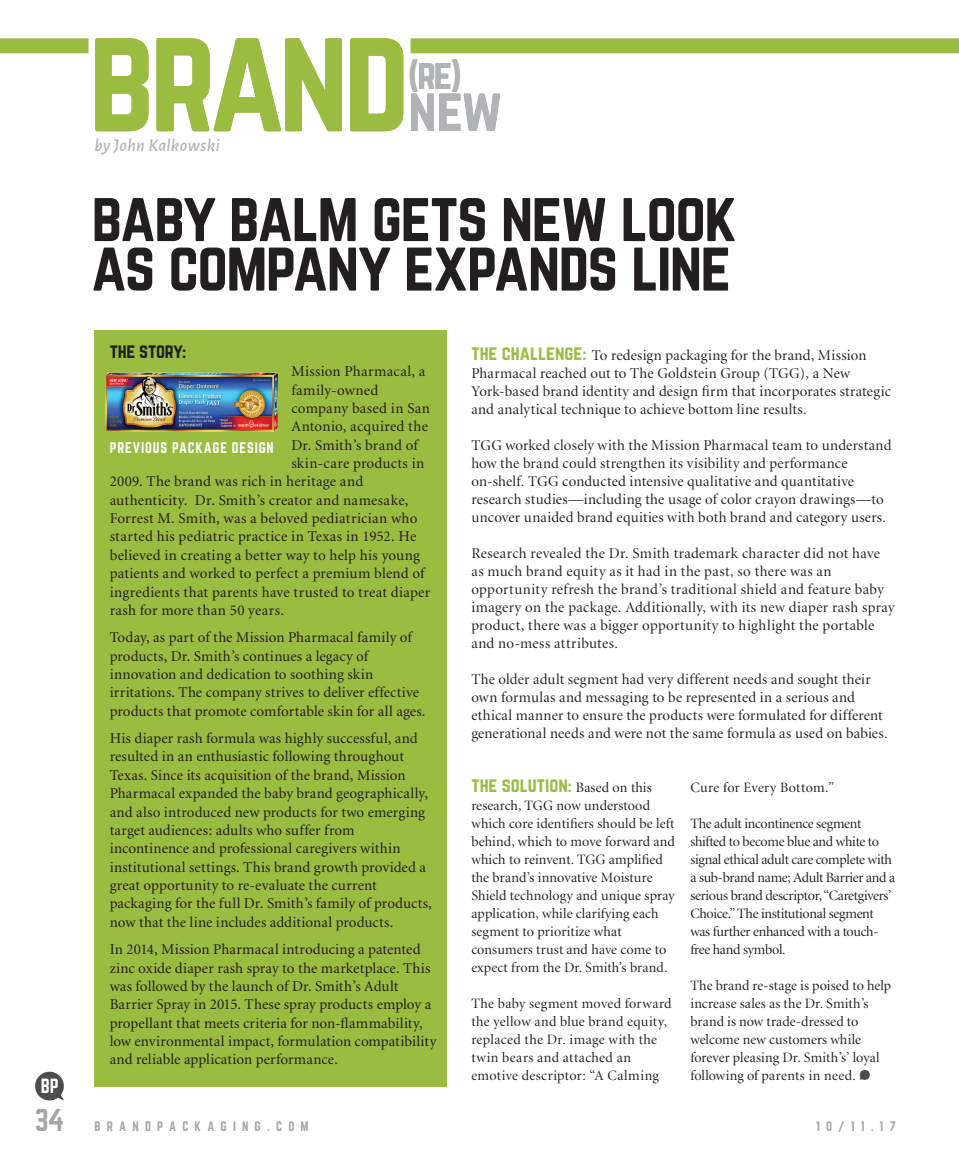
<style>
.page{position:relative;width:959px;height:1161px;background:#fff}
.page>*{position:absolute;margin:0;border:0;box-sizing:border-box;transform-origin:0 0}
.BP-Carrot{font:132.9px "Norwester";letter-spacing:-.045em;color:#9abc41}
.BP-Body_Text{font:61.5px/49.5px "Norwester";letter-spacing:-.03em;color:#231f20}
.BP-Carrot-2{font:53.55px "Norwester";color:#b2b3b7}
.BP-Carrot-3{font:37.05px "Norwester";color:#b2b3b7}
.BP-Carrot-4{font:27.75px "Norwester";color:#a6a6a6}
.BP-Body_Text-2{font:18px "Norwester";letter-spacing:-.005em;color:#9abc41}
.Normal__Web{font:italic 500 18px "Alegreya Sans";letter-spacing:.015em;color:#b2b3b7}
.BP-Body_Text-3{font:18px "Norwester";letter-spacing:-.01em;color:#231f20}
.t1{font:18px "Norwester";color:#fff}
.BP-Body_Text-4{font:15px/18.3px "Minion";letter-spacing:.01em;color:#231f20}
.BP-Body_Text-5{font:15px/18px "Minion Display";letter-spacing:.02em;color:#231f20}
.BP-Body_Text-6{font:14.25px/18px "Minion Display";letter-spacing:.01em;color:#231f20}
.BP-Body_Text-7{font:14.25px/18px "Minion Display";letter-spacing:-.02em;color:#231f20}
.BP-Body_Text-8{font:14.25px/18px "Minion Display";letter-spacing:.03em;color:#231f20}
.BP-Carrot-5{font:13.5px "Norwester";letter-spacing:.065em;color:#fff}
.t2{font:12px "Norwester";letter-spacing:.52em;color:#a6a6a6}
.s1{font-family:"Norwester";font-size:18px;color:#9abc41}
.s2{font-family:"Minion Display";font-size:14.25px;color:#231f20}
</style>
<div class="page">
<svg style="left:859px;top:1070px;width:11px;height:10px"></svg>
<div style="left:94px;top:330px;width:353px;height:756px;background:#9abc41"></div>
<div style="left:0;top:38px;width:88px;height:15px;background:#9abc41"></div>
<img style="left:106px;top:373px;width:172px;height:58px">
<div style="left:410px;top:38px;width:548px;height:15px;background:#9abc41"></div>
<svg style="left:35px;top:1071px;width:29px;height:30px"></svg>
<p class="t1" style="left:41px;top:1078px;width:20px">BP</p>
<p class="BP-Carrot-4" style="left:35px;top:1107px;width:31px">34</p>
<p class="BP-Carrot" style="left:88px;top:15px;width:323px">brand</p>
<p class="BP-Carrot-3" style="left:408px;top:57px;width:55px">(re)</p>
<h3 class="BP-Carrot-2" style="left:408px;top:84px;width:30px">n</h3>
<p class="BP-Carrot-2" style="left:408px;top:84px;width:95px">new</p>
<p class="Normal__Web" style="left:95px;top:133px;width:127px">by John Kalkowski</p>
<p class="BP-Body_Text" style="left:92px;top:194px;width:647px">baby balm gets new look as company expands line</p>
<p class="BP-Body_Text-3" style="left:110px;top:342px;width:78px">the story:</p>
<p class="BP-Body_Text-4" style="left:291px;top:363px;width:136px">Mission Pharmacal, a</p>
<p class="BP-Body_Text-4" style="left:291px;top:381px;width:89px">family-owned</p>
<p class="BP-Body_Text-4" style="left:291px;top:400px;width:140px">company based in San</p>
<p class="BP-Body_Text-4" style="left:291px;top:418px;width:138px">Antonio, acquired the</p>
<p class="BP-Body_Text-4" style="left:291px;top:436px;width:128px">Dr. Smith’s brand of</p>
<p class="BP-Body_Text-4" style="left:291px;top:455px;width:135px">skin-care products in</p>
<p class="BP-Body_Text-4" style="left:110px;top:473px;width:255px">2009. The brand was rich in heritage and</p>
<p class="BP-Body_Text-4" style="left:110px;top:491px;width:300px">authenticity. Dr. Smith’s creator and namesake,</p>
<p class="BP-Body_Text-4" style="left:110px;top:510px;width:309px">Forrest M. Smith, was a beloved pediatrician who</p>
<p class="BP-Body_Text-4" style="left:110px;top:528px;width:308px">started his pediatric practice in Texas in 1952. He</p>
<p class="BP-Body_Text-4" style="left:110px;top:546px;width:312px">believed in creating a better way to help his young</p>
<p class="BP-Body_Text-4" style="left:110px;top:565px;width:316px">patients and worked to perfect a premium blend of</p>
<p class="BP-Body_Text-4" style="left:110px;top:583px;width:322px">ingredients that parents have trusted to treat diaper</p>
<p class="BP-Body_Text-4" style="left:110px;top:602px;width:176px">rash for more than 50 years.</p>
<p class="BP-Body_Text-4" style="left:110px;top:629px;width:317px">Today, as part of the Mission Pharmacal family of products, Dr. Smith’s continues a legacy of innovation and dedication to soothing skin irritations. The company strives to deliver effective products that promote comfortable skin for all ages.</p>
<p class="BP-Body_Text-4" style="left:110px;top:730px;width:323px">His diaper rash formula was highly successful, and resulted in an enthusiastic following throughout Texas. Since its acquisition of the brand, Mission Pharmacal expanded the baby brand geographically, and also introduced new products for two emerging target audiences: adults who suffer from incontinence and professional caregivers within institutional settings. This brand growth provided a great opportunity to re-evaluate the current packaging for the full Dr. Smith’s family of products, now that the line includes additional products.</p>
<p class="BP-Body_Text-4" style="left:110px;top:941px;width:328px">In 2014, Mission Pharmacal introducing a patented zinc oxide diaper rash spray to the marketplace. This was followed by the launch of Dr. Smith’s Adult Barrier Spray in 2015. These spray products employ a propellant that meets criteria for non-flammability, low environmental impact, formulation compatibility and reliable application performance.</p>
<p class="BP-Carrot-5" style="left:110px;top:441px;width:165px">PREVIOUS PACKAGE DESIGN</p>
<p class="BP-Body_Text-5" style="left:471px;top:347px;width:421px"><span class="s1">the challenge:</span> To redesign packaging for the brand, Mission Pharmacal reached out to The Goldstein Group (TGG), a New York-based brand identity and design firm that incorporates strategic and analytical technique to achieve bottom line results.</p>
<p class="BP-Body_Text-5" style="left:471px;top:437px;width:421px">TGG worked closely with the Mission Pharmacal team to understand how the brand could strengthen its visibility and performance on-shelf. TGG conducted intensive qualitative and quantitative research studies—including the usage of color crayon drawings—to uncover unaided brand equities with both brand and category users.</p>
<p class="BP-Body_Text-5" style="left:471px;top:545px;width:425px">Research revealed the Dr. Smith trademark character did not have as much brand equity as it had in the past, so there was an opportunity refresh the brand’s traditional shield and feature baby imagery on the package. Additionally, with its new diaper rash spray product, there was a bigger opportunity to highlight the portable and no-mess attributes.</p>
<p class="BP-Body_Text-5" style="left:471px;top:671px;width:418px">The older adult segment had very different needs and sought their own formulas and messaging to be represented in a serious and ethical manner to ensure the products were formulated for different generational needs and were not the same formula as used on babies.</p>
<p class="BP-Body_Text-2" style="left:471px;top:776px;width:182px">the solution: <span class="s2">Based on this</span></p>
<p class="BP-Body_Text-6" style="left:471px;top:797px;width:205px">research, TGG now understood which core identifiers should be left behind, which to move forward and which to reinvent. TGG amplified the brand’s innovative Moisture Shield technology and unique spray application, while clarifying each segment to prioritize what consumers trust and have come to expect from the Dr. Smith’s brand.</p>
<p class="BP-Body_Text-8" style="left:471px;top:995px;width:202px">The baby segment moved forward the yellow and blue brand equity, replaced the Dr. image with the twin bears and attached an emotive descriptor: “A Calming</p>
<p class="BP-Body_Text-6" style="left:690px;top:779px;width:145px">Cure for Every Bottom.”</p>
<p class="BP-Body_Text-7" style="left:690px;top:815px;width:206px">The adult incontinence segment shifted to become blue and white to signal ethical adult care complete with a sub-brand name; Adult Barrier and a serious brand descriptor, “Caretgivers’ Choice.” The institutional segment was further enhanced with a touch&shy;free hand symbol.</p>
<p class="BP-Body_Text-6" style="left:690px;top:977px;width:202px">The brand re-stage is poised to help increase sales as the Dr. Smith’s brand is now trade-dressed to welcome new customers while forever pleasing Dr. Smith’s’ loyal following of parents in need.</p>
<p class="t2" style="left:94px;top:1120px;width:215px">BRANDPACKAGING.COM</p>
<p class="t2" style="left:816px;top:1120px;width:81px">10/11.17</p>
</div>
